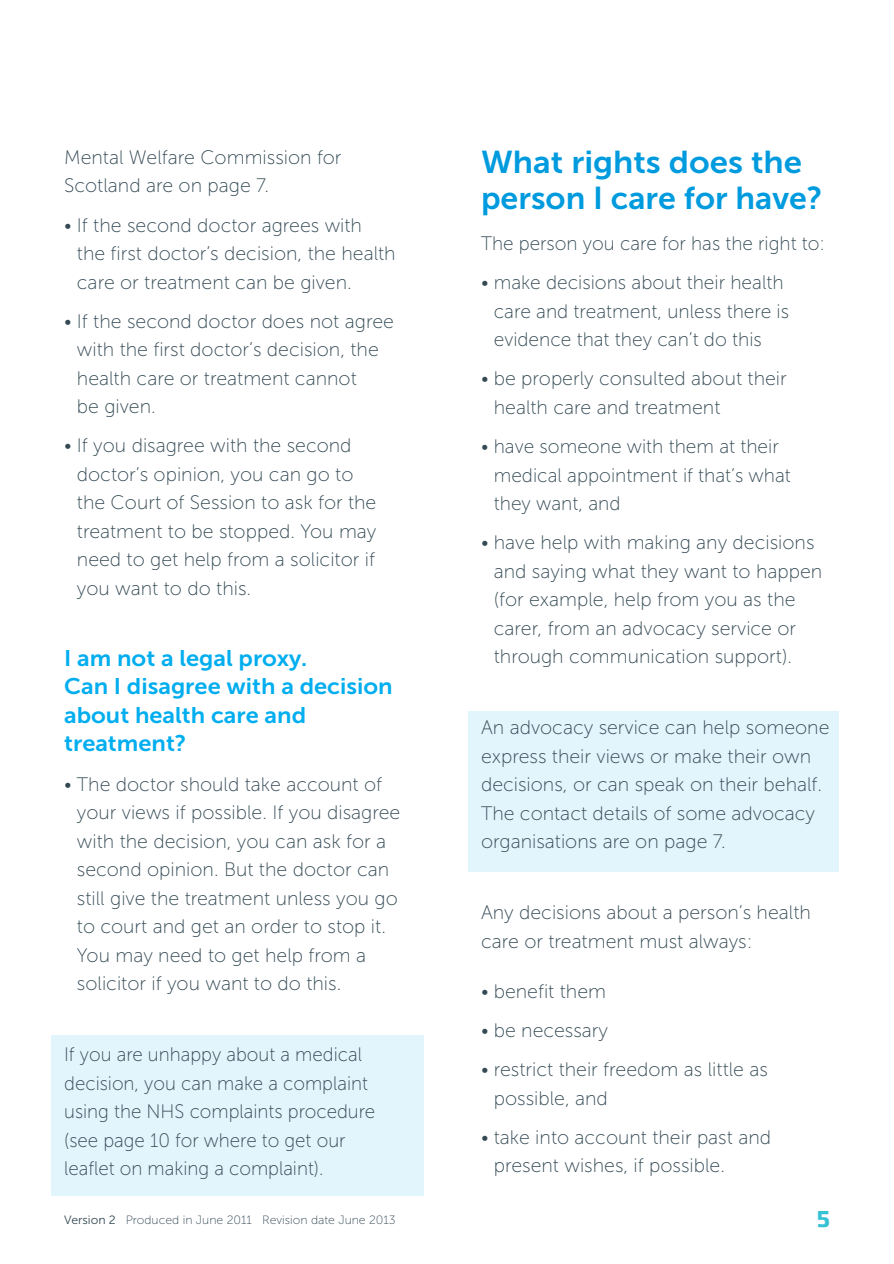
<style>
.page{position:relative;width:894px;height:1264px;background:#fff}
.page>*{position:absolute;margin:0;border:0;box-sizing:border-box;transform-origin:0 0}
.t1{font:31.5px/36px "Museo Sans 700";color:#009bde;scale:1.05 1}
.t2{font:22.5px/28.5px "Museo Sans 700";color:#00aeef;scale:1.05 1}
.t3{font:700 21px "Hybrea Rg";color:#37c1d4}
.t4{font:19.5px/28.5px "Museo Sans 100";color:#334954}
.t5{font:19.5px/28.5px "Museo Sans 100";color:#334954;scale:.96 1}
.t6{font:12px "Museo Sans 100";color:#334954}
.s1{font-family:"Museo Sans 300"}
</style>
<div class="page">
<div style="left:51px;top:1034px;width:372px;height:161px;background:#e2f4fc"></div>
<div style="left:468px;top:710px;width:370px;height:161px;background:#e2f4fc"></div>
<p class="t4" style="left:64px;top:143px;width:279px">Mental Welfare Commission for<br>Scotland are on page 7.</p>
<p class="t4" style="left:77px;top:210px;width:320px;text-indent:-13px">• If the second doctor agrees with<br>the first doctor’s decision, the health care or treatment can be given.</p>
<p class="t4" style="left:77px;top:307px;width:318px;text-indent:-13px">• If the second doctor does not agree with the first doctor’s decision, the health care or treatment cannot<br>be given.</p>
<p class="t4" style="left:77px;top:431px;width:301px;text-indent:-13px">• If you disagree with the second doctor’s opinion, you can go to the Court of Session to ask for the treatment to be stopped. You may need to get help from a solicitor if you want to do this.</p>
<p class="t2" style="left:64px;top:644px;width:314px">I am not a legal proxy.<br>Can I disagree with a decision about health care and treatment?</p>
<p class="t4" style="left:77px;top:769px;width:325px;text-indent:-13px">• The doctor should take account of your views if possible. If you disagree with the decision, you can ask for a second opinion. But the doctor can still give the treatment unless you go to court and get an order to stop it.<br>You may need to get help from a solicitor if you want to do this.</p>
<p class="t5" style="left:64px;top:1040px;width:325px">If you are unhappy about a medical decision, you can make a complaint using the NHS complaints procedure (see page 10 for where to get our leaflet on making a complaint).</p>
<p class="t6" style="left:64px;top:1213px;width:333px"><span class="s1">Version 2</span> Produced in June 2011 Revision date June 2013</p>
<h1 class="t1" style="left:481px;top:144px;width:327px">What rights does the person I care for have?</h1>
<p class="t4" style="left:481px;top:229px;width:345px">The person you care for has the right to:</p>
<p class="t4" style="left:494px;top:268px;width:297px;text-indent:-13px">• make decisions about their health care and treatment, unless there is evidence that they can’t do this</p>
<p class="t4" style="left:494px;top:364px;width:294px;text-indent:-13px">• be properly consulted about their health care and treatment</p>
<p class="t4" style="left:494px;top:432px;width:298px;text-indent:-13px">• have someone with them at their medical appointment if that’s what they want, and</p>
<p class="t4" style="left:494px;top:528px;width:330px;text-indent:-13px">• have help with making any decisions and saying what they want to happen (for example, help from you as the carer, from an advocacy service or through communication support).</p>
<p class="t4" style="left:481px;top:713px;width:350px">An advocacy service can help someone express their views or make their own decisions, or can speak on their behalf.<br>The contact details of some advocacy organisations are on page 7.</p>
<p class="t4" style="left:481px;top:898px;width:331px">Any decisions about a person’s health care or treatment must always:</p>
<p class="t4" style="left:481px;top:976px;width:126px">• benefit them</p>
<p class="t4" style="left:481px;top:1016px;width:129px">• be necessary</p>
<p class="t4" style="left:494px;top:1055px;width:276px;text-indent:-13px">• restrict their freedom as little as possible, and</p>
<p class="t4" style="left:494px;top:1122px;width:279px;text-indent:-13px">• take into account their past and present wishes, if possible.</p>
<p class="t3" style="left:817px;top:1211px;width:14px">5</p>
</div>
